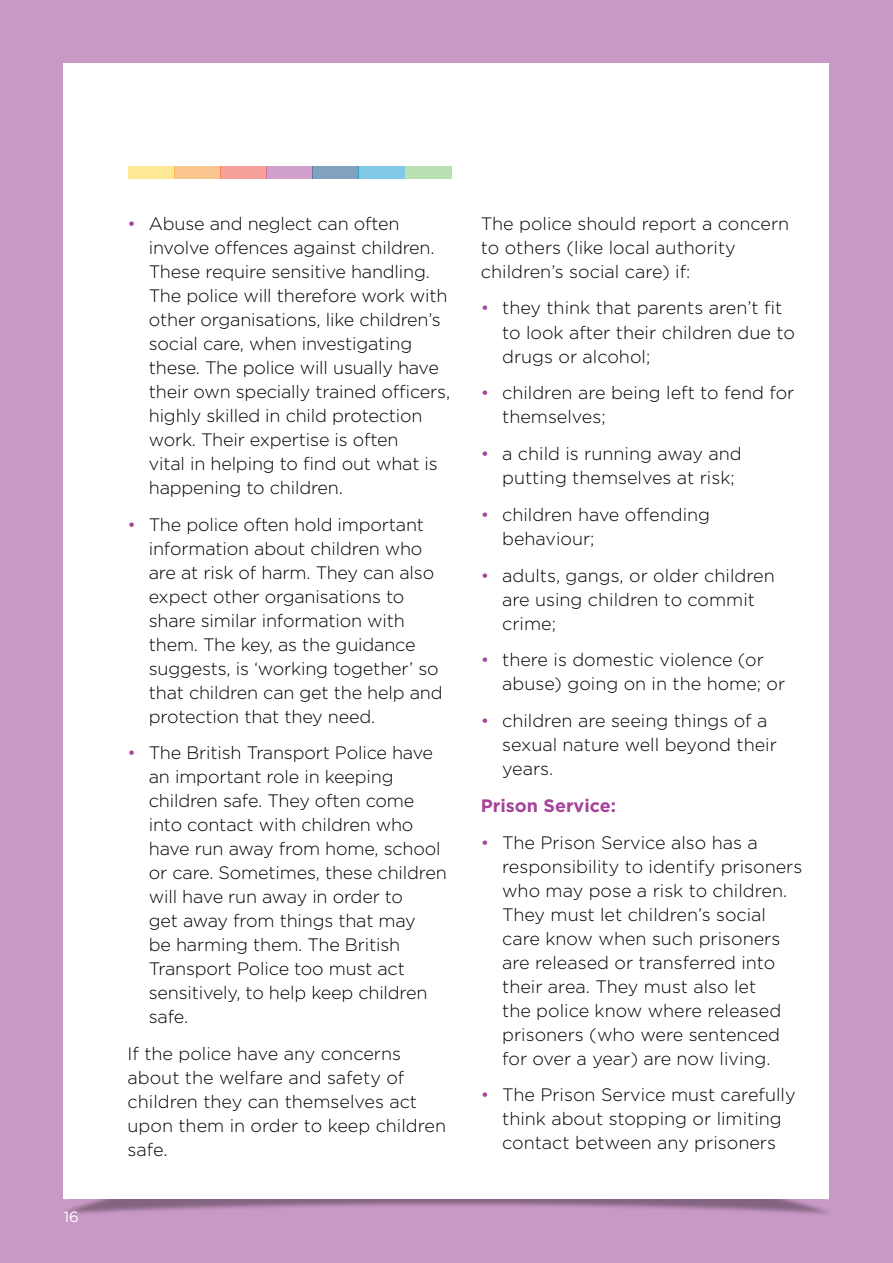
<style>
.page{position:relative;width:893px;height:1263px;background:#c999c6}
.page>*{position:absolute;margin:0;border:0;box-sizing:border-box;transform-origin:0 0}
.t1{font:300 18px/24px "Gotham HTF";letter-spacing:-.01em;color:#000}
.t2{font:700 18px "Gotham HTF";color:#a54398}
.t3{font:15px "Gotham HTF";color:#fff}
.s1{color:#a54398}
</style>
<div class="page">
<div style="left:60px;top:1189px;width:773px;height:27px;background:#000;opacity:.35"></div>
<div style="left:64px;top:64px;width:765px;height:1135px;background:#fff"></div>
<div style="left:128px;top:167px;width:46px;height:12px;background:#ffe893"></div>
<div style="left:174px;top:167px;width:46px;height:12px;background:#fac68e"></div>
<div style="left:220px;top:167px;width:46px;height:12px;background:#f6a09a"></div>
<div style="left:266px;top:167px;width:47px;height:12px;background:#d2a1cb"></div>
<div style="left:313px;top:167px;width:46px;height:12px;background:#80a2be"></div>
<div style="left:359px;top:167px;width:46px;height:12px;background:#80c9e7"></div>
<div style="left:405px;top:167px;width:46px;height:12px;background:#b9dfb2"></div>
<p class="t3" style="left:64px;top:1209px;width:17px">16</p>
<p class="t1" style="left:149px;top:211px;width:303px;text-indent:-21px"><span class="s1">•</span> Abuse and neglect can often involve offences against children.<br>These require sensitive handling.<br>The police will therefore work with other organisations, like children’s social care, when investigating these. The police will usually have their own specially trained officers, highly skilled in child protection work. Their expertise is often<br>vital in helping to find out what is happening to children.</p>
<p class="t1" style="left:149px;top:512px;width:295px;text-indent:-21px"><span class="s1">•</span> The police often hold important information about children who are at risk of harm. They can also expect other organisations to share similar information with them. The key, as the guidance suggests, is ‘working together’ so that children can get the help and protection that they need.</p>
<p class="t1" style="left:149px;top:741px;width:299px;text-indent:-21px"><span class="s1">•</span> The British Transport Police have an important role in keeping children safe. They often come into contact with children who have run away from home, school or care. Sometimes, these children will have run away in order to<br>get away from things that may<br>be harming them. The British<br>Transport Police too must act sensitively, to help keep children safe.</p>
<p class="t1" style="left:128px;top:1041px;width:320px">If the police have any concerns about the welfare and safety of children they can themselves act upon them in order to keep children safe.</p>
<p class="t1" style="left:481px;top:211px;width:310px">The police should report a concern to others (like local authority children’s social care) if:</p>
<p class="t1" style="left:502px;top:296px;width:294px;text-indent:-21px"><span class="s1">•</span> they think that parents aren’t fit to look after their children due to drugs or alcohol;</p>
<p class="t1" style="left:502px;top:381px;width:294px;text-indent:-21px"><span class="s1">•</span> children are being left to fend for themselves;</p>
<p class="t1" style="left:502px;top:441px;width:241px;text-indent:-21px"><span class="s1">•</span> a child is running away and putting themselves at risk;</p>
<p class="t1" style="left:502px;top:502px;width:209px;text-indent:-21px"><span class="s1">•</span> children have offending behaviour;</p>
<p class="t1" style="left:502px;top:563px;width:274px;text-indent:-21px"><span class="s1">•</span> adults, gangs, or older children are using children to commit crime;</p>
<p class="t1" style="left:502px;top:648px;width:285px;text-indent:-21px"><span class="s1">•</span> there is domestic violence (or abuse) going on in the home; or</p>
<p class="t1" style="left:502px;top:708px;width:276px;text-indent:-21px"><span class="s1">•</span> children are seeing things of a sexual nature well beyond their years.</p>
<p class="t2" style="left:481px;top:795px;width:137px">Prison Service:</p>
<p class="t1" style="left:502px;top:830px;width:302px;text-indent:-21px"><span class="s1">•</span> The Prison Service also has a responsibility to identify prisoners who may pose a risk to children.<br>They must let children’s social care know when such prisoners are released or transferred into their area. They must also let<br>the police know where released prisoners (who were sentenced for over a year) are now living.</p>
<p class="t1" style="left:481px;top:1083px;width:316px;text-align:center"><span class="s1">•</span> The Prison Service must carefully think about stopping or limiting contact between any prisoners</p>
</div>
